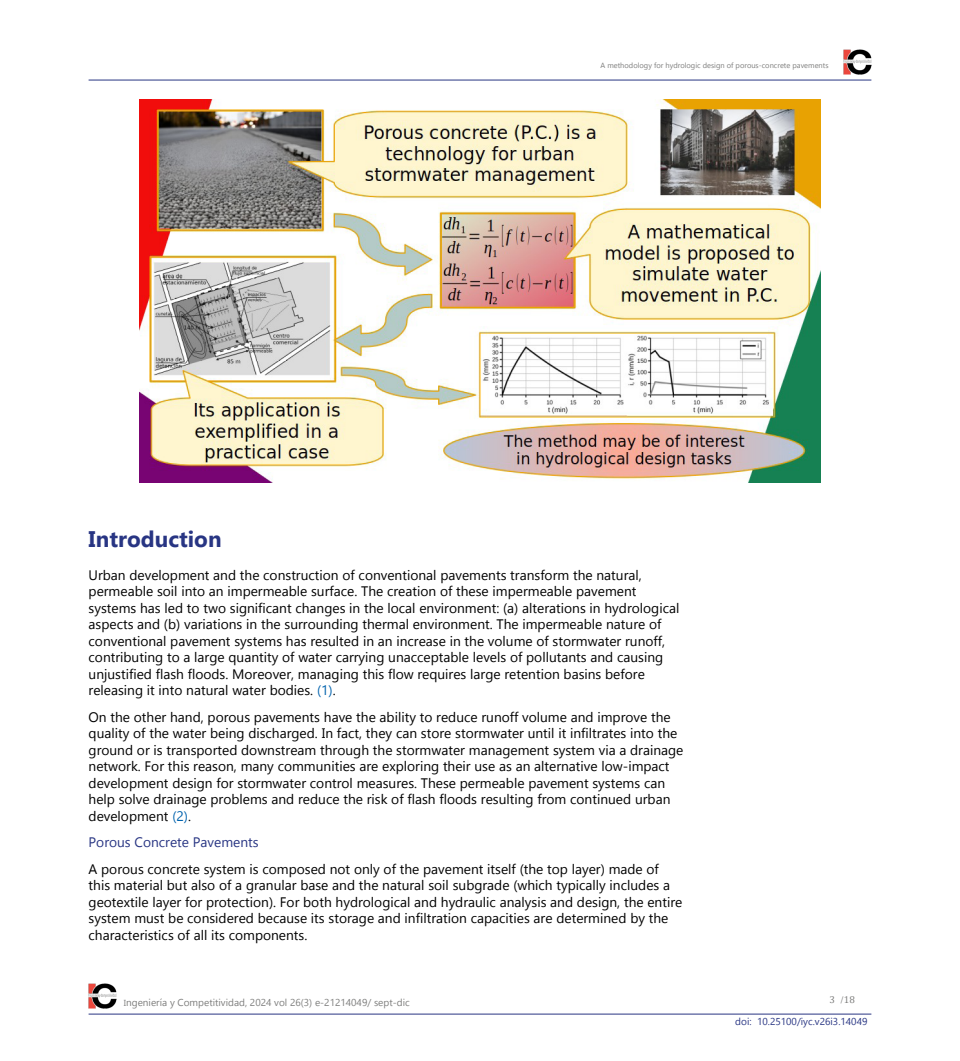
<style>
.page{position:relative;width:960px;height:1061px;background:#fff}
.page>*{position:absolute;margin:0;border:0;box-sizing:border-box;transform-origin:0 0}
.t1{font:700 22.5px "Gadugi";color:#283583}
.t2{font:13.75px/16.5px "Gadugi";color:#000}
.t3{font:13.75px "Gadugi";color:#283583}
.t4{font:10px "Gadugi";color:#7e7e7d}
.t5{font:10px "Gadugi";color:#283583}
.t6{font:10px "Cambria";color:#7e7e7d}
.t7{font:7.5px "Gadugi";color:#7e7e7d}
.s1{color:#0062ad}
.s2{font-size:8.75px}
.s3{font-family:"Minion Pro"}
</style>
<div class="page">
<hr style="left:89px;top:1014px;width:782px;height:1px;background:#283583">
<img style="left:89px;top:983px;width:28px;height:26px">
<hr style="left:89px;top:80px;width:782px;height:1px;background:#283583">
<img style="left:843px;top:49px;width:28px;height:26px">
<img style="left:139px;top:99px;width:682px;height:383px">
<p class="t7" style="left:600px;top:60px;width:230px">A methodology for hydrologic design of porous-concrete pavements</p>
<h1 class="t1" style="left:89px;top:525px;width:135px">Introduction</h1>
<p class="t2" style="left:89px;top:566px;width:592px">Urban development and the construction of conventional pavements transform the natural, permeable soil into an impermeable surface. The creation of these impermeable pavement systems has led to two significant changes in the local environment: (a) alterations in hydrological aspects and (b) variations in the surrounding thermal environment. The impermeable nature of conventional pavement systems has resulted in an increase in the volume of stormwater runoff, contributing to a large quantity of water carrying unacceptable levels of pollutants and causing unjustified flash floods. Moreover, managing this flow requires large retention basins before releasing it into natural water bodies. <span class="s1">(1)</span>.</p>
<p class="t2" style="left:89px;top:708px;width:596px">On the other hand, porous pavements have the ability to reduce runoff volume and improve the quality of the water being discharged. In fact, they can store stormwater until it infiltrates into the ground or is transported downstream through the stormwater management system via a drainage network. For this reason, many communities are exploring their use as an alternative low-impact development design for stormwater control measures. These permeable pavement systems can help solve drainage problems and reduce the risk of flash floods resulting from continued urban development <span class="s1">(2)</span>.</p>
<p class="t3" style="left:89px;top:834px;width:172px">Porous Concrete Pavements</p>
<p class="t2" style="left:89px;top:860px;width:595px">A porous concrete system is composed not only of the pavement itself (the top layer) made of this material but also of a granular base and the natural soil subgrade (which typically includes a geotextile layer for protection). For both hydrological and hydraulic analysis and design, the entire system must be considered because its storage and infiltration capacities are determined by the characteristics of all its components.</p>
<p class="t4" style="left:124px;top:996px;width:287px"><span class="s2">I</span>ngeniería y Competitividad, 2024 vol 26(3) e-21214049/ sept-dic</p>
<p class="t6" style="left:829px;top:994px;width:27px">3 <span class="s3">/</span>18</p>
<p class="t5" style="left:735px;top:1016px;width:134px">doi: 10.25100/iyc.v26i3.14049</p>
</div>
